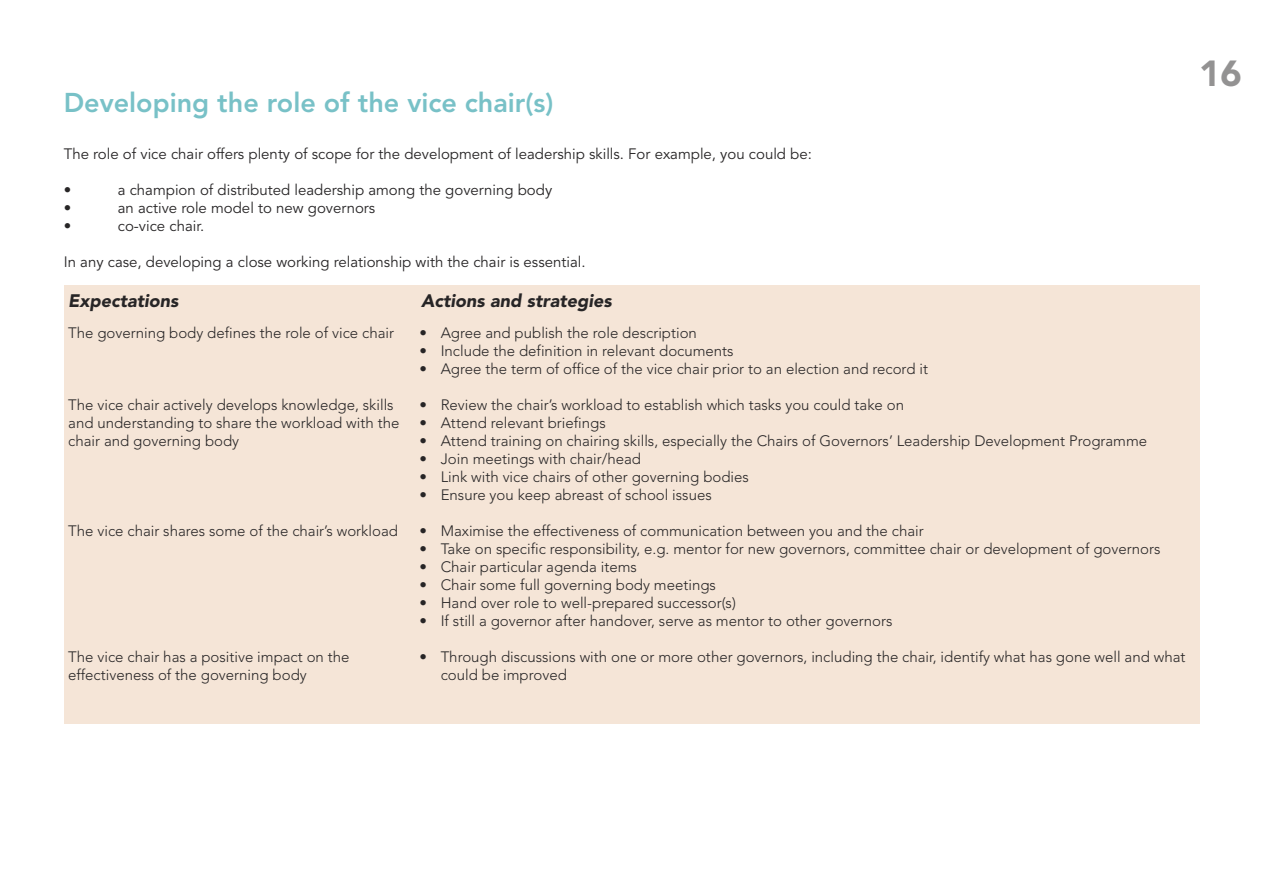
<style>
.page{position:relative;width:1263px;height:893px;background:#fff}
.page>*{position:absolute;margin:0;border:0;box-sizing:border-box;transform-origin:0 0}
.t1{font:900 36px "Avenir";color:rgb(39 37 38/.5)}
.t2{font:800 27px "Avenir";color:#78c1c7}
.t3{font:italic 900 18px "Avenir";color:#272526}
.t4{font:300 15px/18px "Avenir";color:#272526}
.t5{font:15px "Avenir";color:#272526}
</style>
<div class="page">
<div style="left:64px;top:285px;width:1135px;height:438px;background:#f5e5d7"></div>
<h2 class="t2" style="left:64px;top:82px;width:491px">Developing the role of the vice chair(s)</h2>
<p class="t5" style="left:64px;top:145px;width:750px">The role of vice chair offers plenty of scope for the development of leadership skills. For example, you could be:</p>
<p class="t5" style="left:64px;top:181px;width:9px">•</p>
<p class="t5" style="left:118px;top:181px;width:436px">a champion of distributed leadership among the governing body</p>
<p class="t5" style="left:64px;top:199px;width:9px">•</p>
<p class="t5" style="left:118px;top:199px;width:259px">an active role model to new governors</p>
<p class="t5" style="left:64px;top:217px;width:9px">•</p>
<p class="t5" style="left:118px;top:217px;width:88px">co-vice chair.</p>
<p class="t5" style="left:64px;top:253px;width:523px">In any case, developing a close working relationship with the chair is essential.</p>
<p class="t3" style="left:68px;top:286px;width:112px">Expectations</p>
<p class="t3" style="left:421px;top:286px;width:192px">Actions and strategies</p>
<p class="t4" style="left:68px;top:324px;width:327px">The governing body defines the role of vice chair</p>
<p class="t4" style="left:419px;top:324px;width:279px">• Agree and publish the role description</p>
<p class="t4" style="left:419px;top:342px;width:316px">• Include the definition in relevant documents</p>
<p class="t4" style="left:419px;top:360px;width:510px">• Agree the term of office of the vice chair prior to an election and record it</p>
<p class="t4" style="left:419px;top:396px;width:486px">• Review the chair’s workload to establish which tasks you could take on</p>
<p class="t4" style="left:419px;top:414px;width:188px">• Attend relevant briefings</p>
<p class="t4" style="left:419px;top:432px;width:729px">• Attend training on chairing skills, especially the Chairs of Governors’ Leadership Development Programme</p>
<p class="t4" style="left:419px;top:450px;width:223px">• Join meetings with chair/head</p>
<p class="t4" style="left:419px;top:468px;width:331px">• Link with vice chairs of other governing bodies</p>
<p class="t4" style="left:419px;top:486px;width:294px">• Ensure you keep abreast of school issues</p>
<p class="t4" style="left:419px;top:522px;width:506px">• Maximise the effectiveness of communication between you and the chair</p>
<p class="t4" style="left:419px;top:540px;width:742px">• Take on specific responsibility, e.g. mentor for new governors, committee chair or development of governors</p>
<p class="t4" style="left:419px;top:558px;width:219px">• Chair particular agenda items</p>
<p class="t4" style="left:419px;top:576px;width:298px">• Chair some full governing body meetings</p>
<p class="t4" style="left:419px;top:594px;width:318px">• Hand over role to well-prepared successor(s)</p>
<p class="t4" style="left:419px;top:612px;width:475px">• If still a governor after handover, serve as mentor to other governors</p>
<p class="t4" style="left:441px;top:648px;width:746px;text-indent:-21px">• Through discussions with one or more other governors, including the chair, identify what has gone well and what could be improved</p>
<p class="t4" style="left:68px;top:396px;width:333px">The vice chair actively develops knowledge, skills and understanding to share the workload with the chair and governing body</p>
<p class="t4" style="left:68px;top:522px;width:331px">The vice chair shares some of the chair’s workload</p>
<p class="t4" style="left:68px;top:648px;width:283px">The vice chair has a positive impact on the effectiveness of the governing body</p>
<h1 class="t1" style="left:1199px;top:43px;width:44px">16</h1>
</div>
